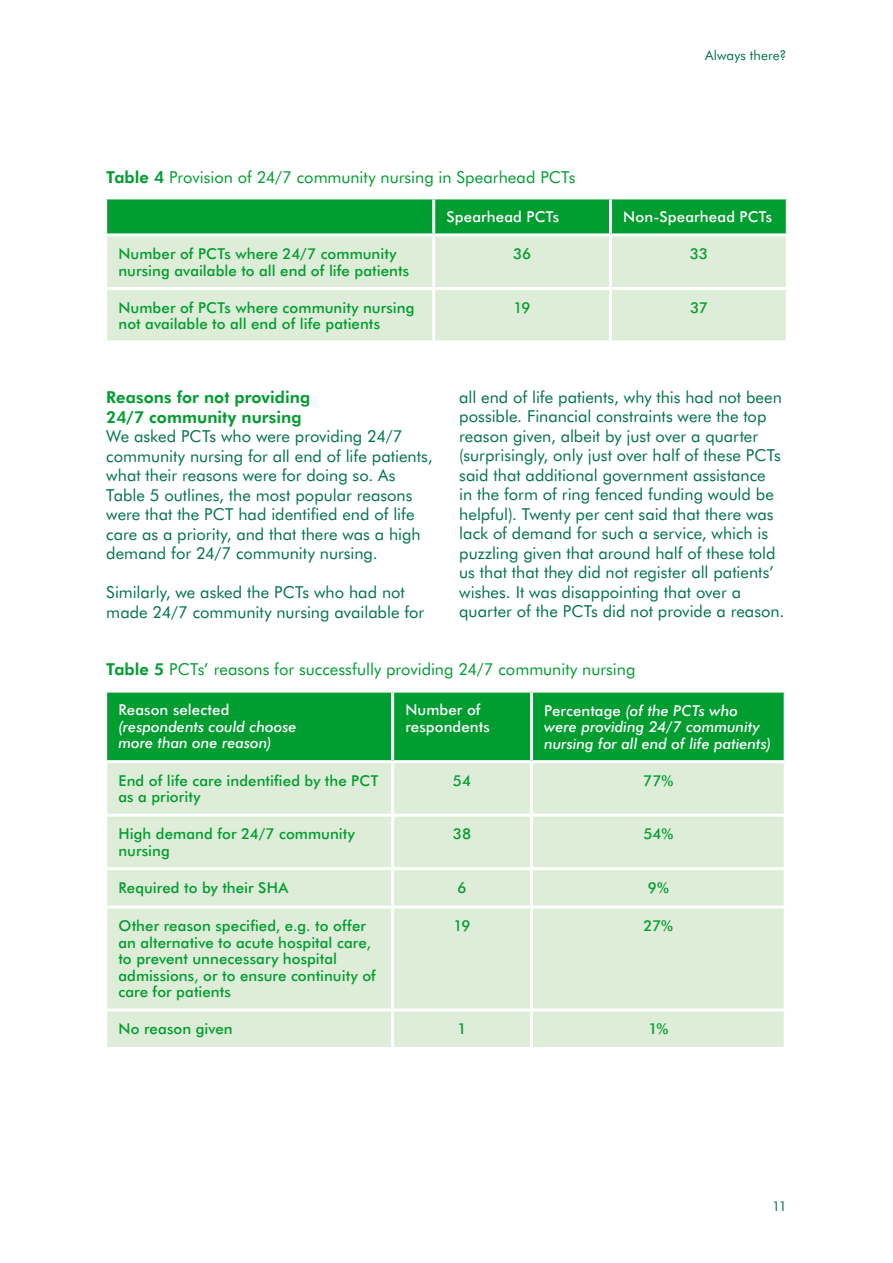
<style>
.page{position:relative;width:893px;height:1263px;background:#fff}
.page>*{position:absolute;margin:0;border:0;box-sizing:border-box;transform-origin:0 0}
.t1{font:16.5px/19.5px "Futura BT";color:#00724d}
.t2{font:16.5px "Futura BT";color:#009d30}
.t3{font:800 16.5px/19.5px "Futura BT";color:#009d30}
.t4{font:500 15px/16.5px "Futura BT";letter-spacing:.005em;color:#009d30}
.t5{font:italic 500 15px/16.5px "Futura BT";color:#fff}
.t6{font:500 15px/16.5px "Futura BT";letter-spacing:.01em;color:#fff}
.t7{font:13.5px "Futura BT";letter-spacing:.01em;color:#00724d}
.s1{font-weight:800}
.s2{font-style:normal}
</style>
<div class="page">
<div style="left:107px;top:199px;width:679px;height:34px;background:#009d30"></div>
<div style="left:107px;top:236px;width:679px;height:104px;background:#deedd7"></div>
<hr style="left:432px;top:199px;width:3px;height:34px;background:#fff">
<hr style="left:609px;top:199px;width:3px;height:34px;background:#fff">
<hr style="left:432px;top:236px;width:3px;height:51px;background:#fff">
<hr style="left:609px;top:236px;width:3px;height:51px;background:#fff">
<hr style="left:104px;top:287px;width:330px;height:3px;background:#fff">
<hr style="left:434px;top:287px;width:176px;height:3px;background:#fff">
<hr style="left:432px;top:290px;width:3px;height:50px;background:#fff">
<hr style="left:610px;top:287px;width:179px;height:3px;background:#fff">
<hr style="left:609px;top:290px;width:3px;height:50px;background:#fff">
<div style="left:107px;top:693px;width:677px;height:67px;background:#009d30"></div>
<div style="left:107px;top:763px;width:677px;height:284px;background:#deedd7"></div>
<hr style="left:391px;top:693px;width:3px;height:67px;background:#fff">
<hr style="left:530px;top:693px;width:3px;height:67px;background:#fff">
<hr style="left:391px;top:763px;width:3px;height:51px;background:#fff">
<hr style="left:530px;top:763px;width:3px;height:51px;background:#fff">
<hr style="left:104px;top:814px;width:289px;height:3px;background:#fff">
<hr style="left:393px;top:814px;width:138px;height:3px;background:#fff">
<hr style="left:391px;top:817px;width:3px;height:50px;background:#fff">
<hr style="left:531px;top:814px;width:256px;height:3px;background:#fff">
<hr style="left:530px;top:817px;width:3px;height:50px;background:#fff">
<hr style="left:104px;top:867px;width:289px;height:3px;background:#fff">
<hr style="left:393px;top:867px;width:138px;height:3px;background:#fff">
<hr style="left:391px;top:870px;width:3px;height:35px;background:#fff">
<hr style="left:531px;top:867px;width:256px;height:3px;background:#fff">
<hr style="left:530px;top:870px;width:3px;height:35px;background:#fff">
<hr style="left:104px;top:905px;width:289px;height:3px;background:#fff">
<hr style="left:393px;top:905px;width:138px;height:3px;background:#fff">
<hr style="left:391px;top:908px;width:3px;height:100px;background:#fff">
<hr style="left:531px;top:905px;width:256px;height:3px;background:#fff">
<hr style="left:530px;top:908px;width:3px;height:100px;background:#fff">
<hr style="left:104px;top:1008px;width:289px;height:3px;background:#fff">
<hr style="left:393px;top:1008px;width:138px;height:3px;background:#fff">
<hr style="left:391px;top:1011px;width:3px;height:36px;background:#fff">
<hr style="left:531px;top:1008px;width:256px;height:3px;background:#fff">
<hr style="left:530px;top:1011px;width:3px;height:36px;background:#fff">
<p class="t2" style="left:106px;top:167px;width:471px"><span class="s1">Table 4</span> Provision of 24/7 community nursing in Spearhead PCTs</p>
<p class="t7" style="left:705px;top:47px;width:83px">Always there?</p>
<p class="t6" style="left:446px;top:208px;width:114px">Spearhead PCTs</p>
<p class="t6" style="left:623px;top:208px;width:151px">Non-Spearhead PCTs</p>
<p class="t4" style="left:118px;top:245px;width:292px">Number of PCTs where 24/7 community nursing available to all end of life patients</p>
<p class="t4" style="left:513px;top:245px;width:19px">36</p>
<p class="t4" style="left:690px;top:245px;width:20px">33</p>
<p class="t4" style="left:118px;top:299px;width:297px">Number of PCTs where community nursing not available to all end of life patients</p>
<p class="t4" style="left:514px;top:299px;width:19px">19</p>
<p class="t4" style="left:690px;top:299px;width:19px">37</p>
<p class="t3" style="left:106px;top:388px;width:205px">Reasons for not providing<br>24/7 community nursing</p>
<p class="t1" style="left:106px;top:427px;width:328px">We asked PCTs who were providing 24/7 community nursing for all end of life patients, what their reasons were for doing so. As Table 5 outlines, the most popular reasons were that the PCT had identified end of life care as a priority, and that there was a high demand for 24/7 community nursing.</p>
<p class="t1" style="left:106px;top:583px;width:320px">Similarly, we asked the PCTs who had not made 24/7 community nursing available for</p>
<p class="t1" style="left:459px;top:387px;width:327px">all end of life patients, why this had not been possible. Financial constraints were the top reason given, albeit by just over a quarter (surprisingly, only just over half of these PCTs said that additional government assistance<br>in the form of ring fenced funding would be helpful). Twenty per cent said that there was lack of demand for such a service, which is puzzling given that around half of these told us that that they did not register all patients’ wishes. It was disappointing that over a quarter of the PCTs did not provide a reason.</p>
<p class="t2" style="left:106px;top:659px;width:531px"><span class="s1">Table 5</span> PCTs’ reasons for successfully providing 24/7 community nursing</p>
<p class="t6" style="left:118px;top:702px;width:113px">Reason selected</p>
<p class="t5" style="left:118px;top:718px;width:180px">(respondents could choose more than one reason)</p>
<p class="t6" style="left:405px;top:702px;width:86px">Number of respondents</p>
<p class="t5" style="left:544px;top:702px;width:229px"><span class="s2">Percentage</span> (of the PCTs who were providing 24/7 community nursing for all end of life patients)</p>
<p class="t4" style="left:118px;top:772px;width:261px">End of life care indentified by the PCT as a priority</p>
<p class="t4" style="left:453px;top:772px;width:20px">54</p>
<p class="t4" style="left:643px;top:772px;width:32px">77%</p>
<p class="t4" style="left:118px;top:826px;width:238px">High demand for 24/7 community nursing</p>
<p class="t4" style="left:453px;top:826px;width:20px">38</p>
<p class="t4" style="left:643px;top:826px;width:31px">54%</p>
<p class="t4" style="left:118px;top:879px;width:171px">Required to by their SHA</p>
<p class="t4" style="left:458px;top:879px;width:11px">6</p>
<p class="t4" style="left:648px;top:879px;width:23px">9%</p>
<p class="t4" style="left:118px;top:917px;width:259px">Other reason specified, e.g. to offer an alternative to acute hospital care, to prevent unnecessary hospital admissions, or to ensure continuity of care for patients</p>
<p class="t4" style="left:453px;top:917px;width:19px">19</p>
<p class="t4" style="left:644px;top:917px;width:31px">27%</p>
<p class="t4" style="left:118px;top:1020px;width:116px">No reason given</p>
<p class="t4" style="left:458px;top:1020px;width:11px">1</p>
<p class="t4" style="left:648px;top:1020px;width:22px">1%</p>
<p class="t7" style="left:772px;top:1197px;width:16px">11</p>
</div>
